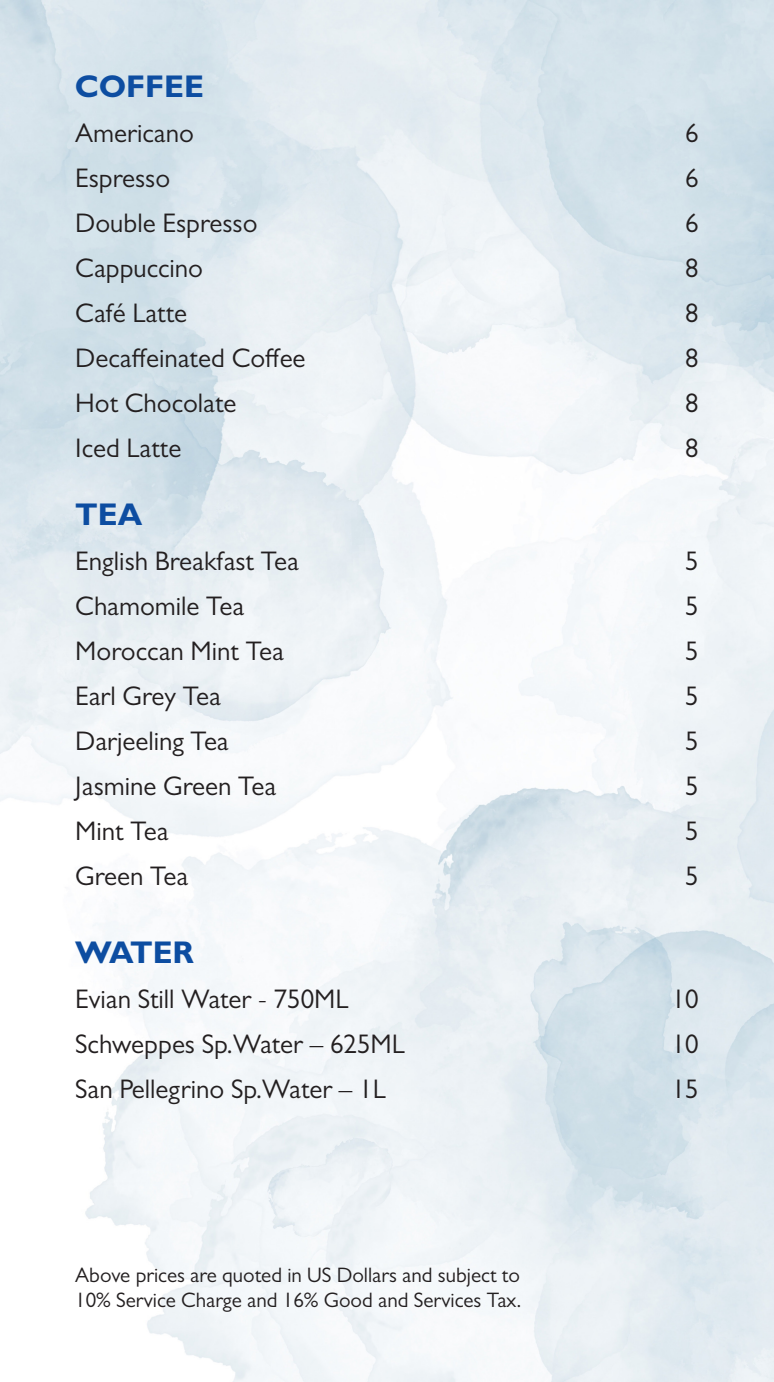
<style>
.page{position:relative;width:774px;height:1382px;background:#fff}
.page>*{position:absolute;margin:0;border:0;box-sizing:border-box;transform-origin:0 0}
.t1{font:700 31.5px "Gill Sans";color:#0d4da1}
.t2{font:27px "Gill Sans";color:#231f20}
.t3{font:21px "Gill Sans";color:#231f20}
</style>
<div class="page">
<p class="t1" style="left:75px;top:67px;width:130px">COFFEE</p>
<p class="t2" style="left:75px;top:117px;width:120px">Americano</p>
<p class="t2" style="left:685px;top:117px;width:15px">6</p>
<p class="t2" style="left:75px;top:162px;width:97px">Espresso</p>
<p class="t2" style="left:685px;top:162px;width:15px">6</p>
<p class="t2" style="left:75px;top:207px;width:184px">Double Espresso</p>
<p class="t2" style="left:685px;top:207px;width:15px">6</p>
<p class="t2" style="left:75px;top:252px;width:129px">Cappuccino</p>
<p class="t2" style="left:685px;top:252px;width:15px">8</p>
<p class="t2" style="left:75px;top:297px;width:113px">Café Latte</p>
<p class="t2" style="left:685px;top:297px;width:15px">8</p>
<p class="t2" style="left:75px;top:342px;width:232px">Decaffeinated Coffee</p>
<p class="t2" style="left:685px;top:342px;width:15px">8</p>
<p class="t2" style="left:75px;top:387px;width:163px">Hot Chocolate</p>
<p class="t2" style="left:685px;top:387px;width:15px">8</p>
<p class="t2" style="left:75px;top:432px;width:108px">Iced Latte</p>
<p class="t2" style="left:685px;top:432px;width:15px">8</p>
<p class="t1" style="left:75px;top:495px;width:69px">TEA</p>
<p class="t2" style="left:75px;top:546px;width:225px">English Breakfast Tea</p>
<p class="t2" style="left:685px;top:546px;width:15px">5</p>
<p class="t2" style="left:75px;top:591px;width:171px">Chamomile Tea</p>
<p class="t2" style="left:685px;top:591px;width:15px">5</p>
<p class="t2" style="left:75px;top:636px;width:210px">Moroccan Mint Tea</p>
<p class="t2" style="left:685px;top:636px;width:15px">5</p>
<p class="t2" style="left:75px;top:681px;width:147px">Earl Grey Tea</p>
<p class="t2" style="left:685px;top:681px;width:15px">5</p>
<p class="t2" style="left:75px;top:726px;width:155px">Darjeeling Tea</p>
<p class="t2" style="left:685px;top:726px;width:15px">5</p>
<p class="t2" style="left:75px;top:771px;width:203px">Jasmine Green Tea</p>
<p class="t2" style="left:685px;top:771px;width:15px">5</p>
<p class="t2" style="left:75px;top:816px;width:95px">Mint Tea</p>
<p class="t2" style="left:685px;top:816px;width:15px">5</p>
<p class="t2" style="left:75px;top:861px;width:115px">Green Tea</p>
<p class="t2" style="left:685px;top:861px;width:15px">5</p>
<p class="t1" style="left:75px;top:932px;width:120px">WATER</p>
<p class="t2" style="left:75px;top:983px;width:275px">Evian Still Water - 750ML</p>
<p class="t2" style="left:672px;top:983px;width:28px">10</p>
<p class="t2" style="left:75px;top:1028px;width:331px">Schweppes Sp.Water – 625ML</p>
<p class="t2" style="left:672px;top:1028px;width:28px">10</p>
<p class="t2" style="left:75px;top:1073px;width:312px">San Pellegrino Sp.Water – 1L</p>
<p class="t2" style="left:672px;top:1073px;width:28px">15</p>
<p class="t3" style="left:75px;top:1262px;width:446px">Above prices are quoted in US Dollars and subject to</p>
<p class="t3" style="left:75px;top:1287px;width:448px">10% Service Charge and 16% Good and Services Tax.</p>
</div>
